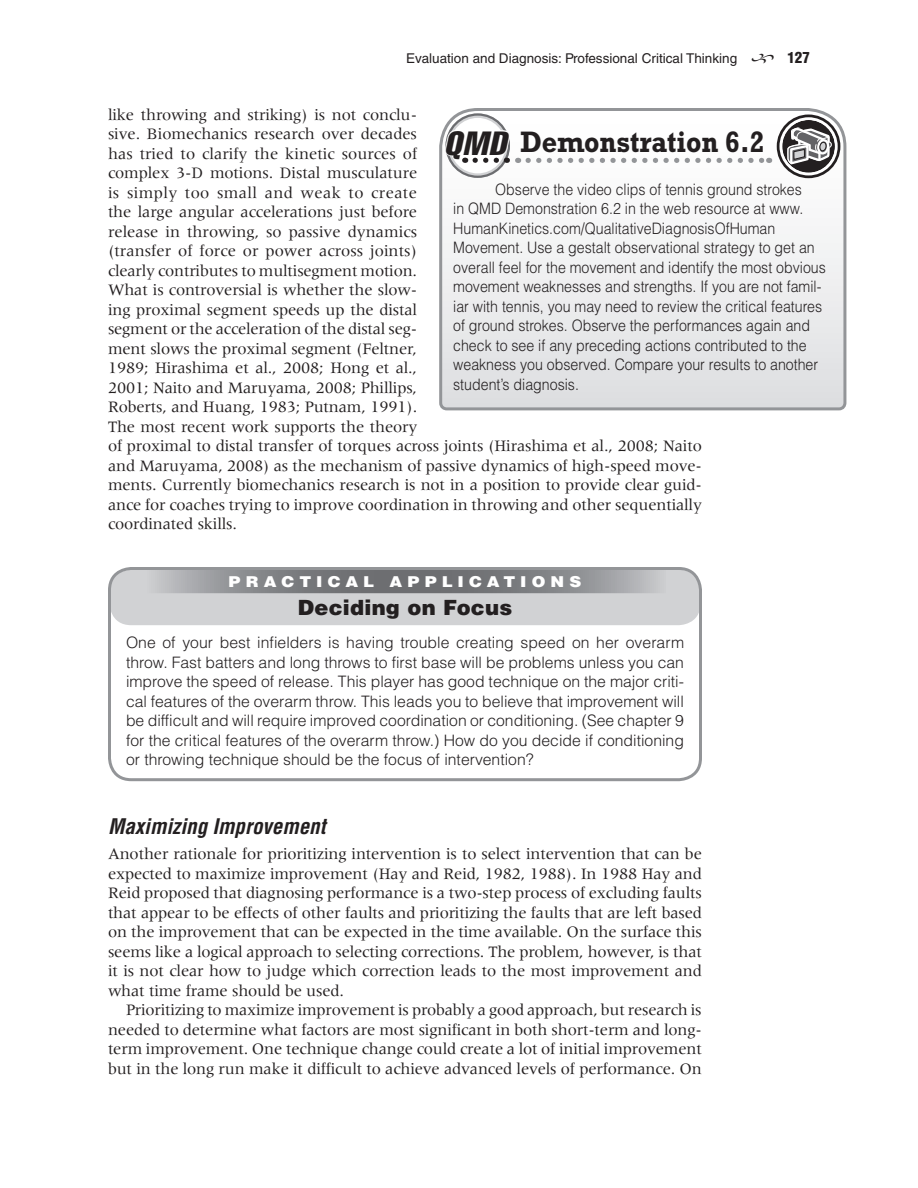
<style>
.page{position:relative;width:918px;height:1188px;background:#fff}
.page>*{position:absolute;margin:0;border:0;box-sizing:border-box;transform-origin:0 0}
.qmd{font:italic 33px "Helvetica LT Std Comp";color:#231f20;scale:1.12 1}
.note2t{font:700 30px "Rockwell Std";color:#231f20;scale:.9 1}
.c{font:italic 700 condensed 21px "Helvetica LT Std";color:#231f20}
.sb1t{font:900 21px "Helvetica LT Std";letter-spacing:.015em;color:#231f20}
.txni{font:16.5px/19.5px "Meridien LT Std";letter-spacing:-.01em;color:#231f20}
.tx{font:16.5px/19.5px "Meridien LT Std";letter-spacing:-.01em;color:#231f20;text-align:justify}
.note2txni{font:300 15.75px/19.5px "Helvetica LT Std";color:#231f20;scale:.9 1}
.sb1txni{font:300 15.75px/19.5px "Helvetica LT Std";color:#231f20;text-align:justify}
.t1{font:900 15px "Helvetica LT Std";letter-spacing:.305em;color:#fff;scale:1.1 1}
.t2{font:900 condensed 15px "Helvetica LT Std";color:#231f20}
.t3{font:13.5px "Helvetica LT Std";color:#231f20}
</style>
<div class="page">
<svg style="left:439px;top:108px;width:408px;height:303px"></svg>
<div style="left:782px;top:120px;width:53px;height:53px;background:#231f20;border-radius:50%"></div>
<div style="left:777px;top:115px;width:63px;height:63px;border:5px solid #fff;border-radius:50%"></div>
<div style="left:777px;top:115px;width:63px;height:63px;border:3px solid #231f20;border-radius:50%"></div>
<svg style="left:787px;top:126px;width:45px;height:40px"></svg>
<svg style="left:528px;top:158px;width:235px;height:5px"></svg>
<svg style="left:447px;top:115px;width:62px;height:62px"></svg>
<div style="left:446px;top:113px;width:64px;height:65px;border:4px solid #d1d2d4;border-radius:50%"></div>
<div style="left:446px;top:113px;width:64px;height:65px;border:2px solid #6c6d70;border-radius:50%"></div>
<svg style="left:443px;top:124px;width:69px;height:39px"></svg>
<div style="left:110px;top:570px;width:590px;height:55px;background:#d1d2d4;border-radius:22px"></div>
<svg style="left:157px;top:571px;width:501px;height:22px;background:#86888b"></svg>
<div style="left:108px;top:567px;width:594px;height:214px;border:3px solid #939598;border-radius:22px"></div>
<p class="t3" style="left:406px;top:51px;width:332px">Evaluation and Diagnosis: Professional Critical Thinking</p>
<p class="t2" style="left:787px;top:48px;width:24px">127</p>
<p class="txni" style="left:108px;top:104px;width:596px">like throwing and striking) is not conclu-<br>sive. Biomechanics research over decades<br>has tried to clarify the kinetic sources of<br>complex 3-D motions. Distal musculature<br>is simply too small and weak to create<br>the large angular accelerations just before<br>release in throwing, so passive dynamics<br>(transfer of force or power across joints)<br>clearly contributes to multisegment motion.<br>What is controversial is whether the slow-<br>ing proximal segment speeds up the distal<br>segment or the acceleration of the distal seg-<br>ment slows the proximal segment (Feltner,<br>1989; Hirashima et al., 2008; Hong et al.,<br>2001; Naito and Maruyama, 2008; Phillips,<br>Roberts, and Huang, 1983; Putnam, 1991).<br>The most recent work supports the theory<br>of proximal to distal transfer of torques across joints (Hirashima et al., 2008; Naito and Maruyama, 2008) as the mechanism of passive dynamics of high-speed move&shy;ments. Currently biomechanics research is not in a position to provide clear guid&shy;ance for coaches trying to improve coordination in throwing and other sequentially coordinated skills.</p>
<p class="qmd" style="left:444px;top:122px;width:65px">QMD</p>
<p class="note2t" style="left:520px;top:124px;width:273px">Demonstration 6.2</p>
<p class="note2txni" style="left:453px;top:179px;width:416px;text-indent:42px">Observe the video clips of tennis ground strokes<br>in QMD Demonstration 6.2 in the web resource at www.<br>HumanKinetics.com/QualitativeDiagnosisOfHuman Movement. Use a gestalt observational strategy to get an overall feel for the movement and identify the most obvious movement weaknesses and strengths. If you are not famil&shy;iar with tennis, you may need to review the critical features of ground strokes. Observe the performances again and check to see if any preceding actions contributed to the weakness you observed. Compare your results to another student’s diagnosis.</p>
<p class="t1" style="left:229px;top:572px;width:322px">PRACTICAL APPLICATIONS</p>
<p class="sb1t" style="left:298px;top:594px;width:216px">Deciding on Focus</p>
<p class="sb1txni" style="left:126px;top:633px;width:560px">One of your best infielders is having trouble creating speed on her overarm throw. Fast batters and long throws to first base will be problems unless you can improve the speed of release. This player has good technique on the major criti&shy;cal features of the overarm throw. This leads you to believe that improvement will be difficult and will require improved coordination or conditioning. (See chapter 9 for the critical features of the overarm throw.) How do you decide if conditioning or throwing technique should be the focus of intervention?</p>
<p class="c" style="left:108px;top:813px;width:219px">Maximizing Improvement</p>
<p class="txni" style="left:108px;top:844px;width:595px;text-align:justify">Another rationale for prioritizing intervention is to select intervention that can be expected to maximize improvement (Hay and Reid, 1982, 1988). In 1988 Hay and Reid proposed that diagnosing performance is a two-step process of excluding faults that appear to be effects of other faults and prioritizing the faults that are left based on the improvement that can be expected in the time available. On the surface this seems like a logical approach to selecting corrections. The problem, however, is that it is not clear how to judge which correction leads to the most improvement and what time frame should be used.</p>
<p class="tx" style="left:108px;top:1000px;width:596px;text-indent:18px">Prioritizing to maximize improvement is probably a good approach, but research is needed to determine what factors are most significant in both short-term and long&shy;term improvement. One technique change could create a lot of initial improvement but in the long run make it difficult to achieve advanced levels of performance. On</p>
</div>
